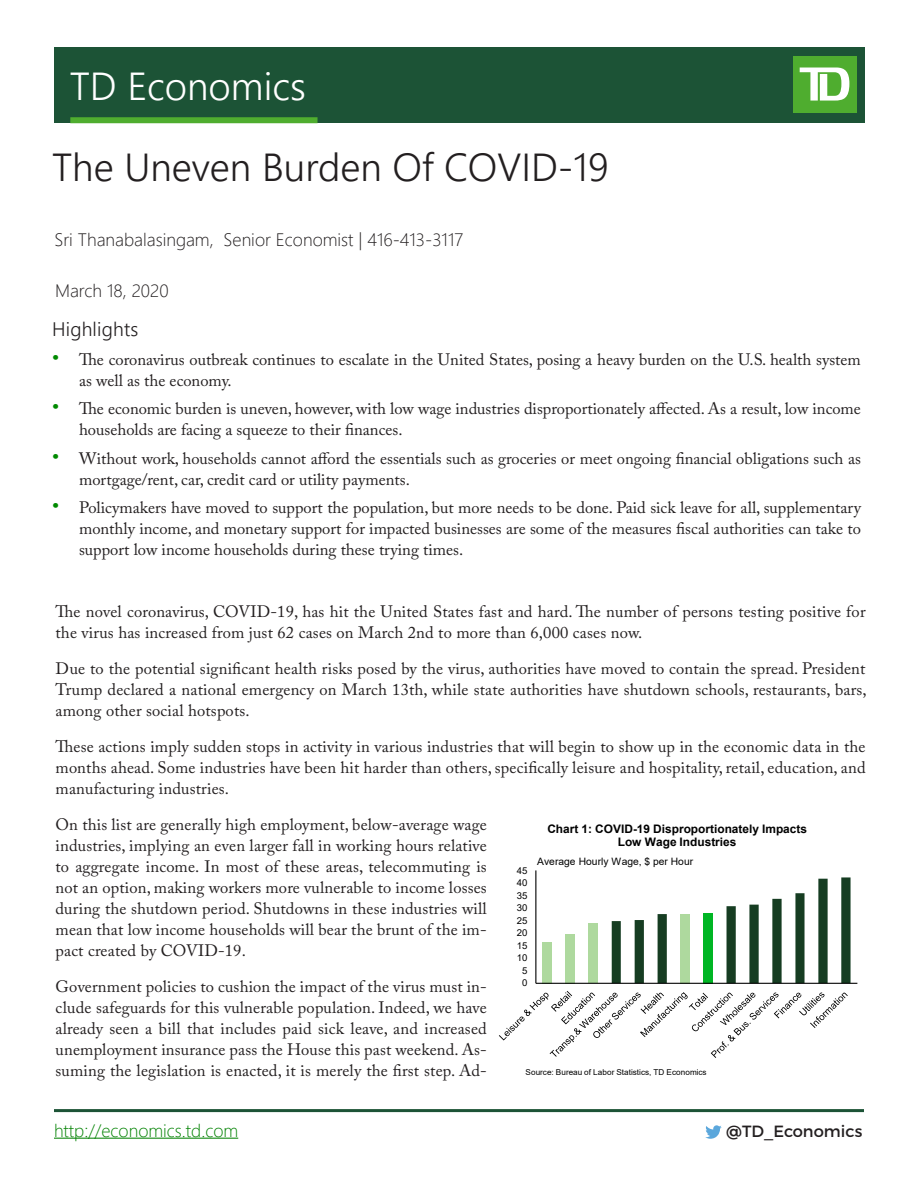
<style>
.page{position:relative;width:918px;height:1188px;background:#fff}
.page>*{position:absolute;margin:0;border:0;box-sizing:border-box;transform-origin:0 0}
.t1{font:39px "Webly Sleek UI Semilight";color:#231f20}
.t2{font:39px "Webly Sleek UI Semilight";color:#fff}
.Subtitle{font:19.5px "Webly Sleek UI Semilight";letter-spacing:.01em;color:#231f20}
.Economist_Name{font:18px "Webly Sleek UI Light";color:#231f20}
.t3{font:18px "Webly Sleek UI Light";color:#038203}
.Date{font:18px "Webly Sleek UI Light";color:#231f20}
.Paragraph{font:16.5px/21px "Adobe Caslon Pro";color:#231f20;text-align:justify}
.t4{font:16.2px "Montserrat";color:#231f20}
.t5{font:700 11.7px/13.4px "Arial";color:#000;text-align:center}
.t6{font:10.2px "Arial";letter-spacing:-.005em;color:#000}
.t7{font:9.45px "Arial";color:#000}
.t8{font:8.1px "Arial";letter-spacing:.005em;color:#000}
.s1{font-size:21px;color:#008a00}
</style>
<div class="page">
<div style="left:54px;top:47px;width:810px;height:76px;background:#1c5336"></div>
<div style="left:793px;top:56px;width:63px;height:57px;background:#4fad2f"></div>
<svg style="left:800px;top:68px;width:49px;height:33px"></svg>
<div style="left:70px;top:117px;width:248px;height:6px;background:#4fad2f"></div>
<svg style="left:705px;top:1125px;width:17px;height:14px"></svg>
<hr style="left:54px;top:1138px;width:184px;height:1px;background:#038203">
<hr style="left:54px;top:1109px;width:810px;height:3px;background:#1c5336">
<div style="left:543px;top:942px;width:9px;height:41px;background:#aed99e"></div>
<div style="left:566px;top:934px;width:9px;height:49px;background:#aed99e"></div>
<div style="left:589px;top:923px;width:9px;height:60px;background:#aed99e"></div>
<svg style="left:612px;top:877px;width:239px;height:106px"></svg>
<hr style="left:535px;top:870px;width:1px;height:113px;background:#000">
<hr style="left:536px;top:983px;width:321px;height:1px;background:#000">
<svg style="left:499px;top:991px;width:349px;height:67px"></svg>
<h1 class="t2" style="left:70px;top:56px;width:238px">TD Economics</h1>
<p class="t1" style="left:52px;top:138px;width:558px">The Uneven Burden Of COVID-19</p>
<p class="Economist_Name" style="left:54px;top:226px;width:410px">Sri Thanabalasingam, Senior Economist | 416-413-3117</p>
<p class="Date" style="left:55px;top:277px;width:115px">March 18, 2020</p>
<p class="Subtitle" style="left:52px;top:315px;width:88px">Highlights</p>
<p class="Paragraph" style="left:79px;top:349px;width:783px;text-indent:-27px"><span class="s1">•</span> The coronavirus outbreak continues to escalate in the United States, posing a heavy burden on the U.S. health system as well as the economy.</p>
<p class="Paragraph" style="left:79px;top:398px;width:783px;text-indent:-27px"><span class="s1">•</span> The economic burden is uneven, however, with low wage industries disproportionately affected. As a result, low income households are facing a squeeze to their finances.</p>
<p class="Paragraph" style="left:79px;top:448px;width:783px;text-indent:-27px"><span class="s1">•</span> Without work, households cannot afford the essentials such as groceries or meet ongoing financial obligations such as mortgage/rent, car, credit card or utility payments.</p>
<p class="Paragraph" style="left:79px;top:497px;width:783px;text-indent:-27px"><span class="s1">•</span> Policymakers have moved to support the population, but more needs to be done. Paid sick leave for all, supplementary monthly income, and monetary support for impacted businesses are some of the measures fiscal authorities can take to support low income households during these trying times.</p>
<p class="Paragraph" style="left:56px;top:601px;width:812px">The novel coronavirus, COVID-19, has hit the United States fast and hard. The number of persons testing positive for the virus has increased from just 62 cases on March 2nd to more than 6,000 cases now.</p>
<p class="Paragraph" style="left:56px;top:658px;width:813px">Due to the potential significant health risks posed by the virus, authorities have moved to contain the spread. President Trump declared a national emergency on March 13th, while state authorities have shutdown schools, restaurants, bars, among other social hotspots.</p>
<p class="Paragraph" style="left:56px;top:736px;width:812px">These actions imply sudden stops in activity in various industries that will begin to show up in the economic data in the months ahead. Some industries have been hit harder than others, specifically leisure and hospitality, retail, education, and manufacturing industries.</p>
<p class="Paragraph" style="left:56px;top:814px;width:433px">On this list are generally high employment, below-average wage industries, implying an even larger fall in working hours relative to aggregate income. In most of these areas, telecommuting is not an option, making workers more vulnerable to income losses during the shutdown period. Shutdowns in these industries will mean that low income households will bear the brunt of the im&shy;pact created by COVID-19.</p>
<p class="Paragraph" style="left:56px;top:976px;width:433px">Government policies to cushion the impact of the virus must in&shy;clude safeguards for this vulnerable population. Indeed, we have already seen a bill that includes paid sick leave, and increased unemployment insurance pass the House this past weekend. As&shy;suming the legislation is enacted, it is merely the first step. Ad-</p>
<p class="t5" style="left:547px;top:822px;width:261px">Chart 1: COVID-19 Disproportionately Impacts<br>Low Wage Industries</p>
<p class="t6" style="left:537px;top:854px;width:157px">Average Hourly Wage, $ per Hour</p>
<p class="t7" style="left:517px;top:864px;width:12px">45</p>
<p class="t7" style="left:517px;top:876px;width:12px">40</p>
<p class="t7" style="left:517px;top:889px;width:12px">35</p>
<p class="t7" style="left:517px;top:901px;width:12px">30</p>
<p class="t7" style="left:517px;top:914px;width:12px">25</p>
<p class="t7" style="left:517px;top:926px;width:12px">20</p>
<p class="t7" style="left:517px;top:939px;width:12px">15</p>
<p class="t7" style="left:517px;top:951px;width:12px">10</p>
<p class="t7" style="left:522px;top:964px;width:7px">5</p>
<p class="t7" style="left:522px;top:977px;width:7px">0</p>
<p class="t8" style="left:526px;top:1067px;width:183px">Source: Bureau of Labor Statistics, TD Economics</p>
<p class="t3" style="left:54px;top:1117px;width:186px">http://economics.td.com</p>
<p class="t4" style="left:726px;top:1121px;width:138px">@TD_Economics</p>
</div>
